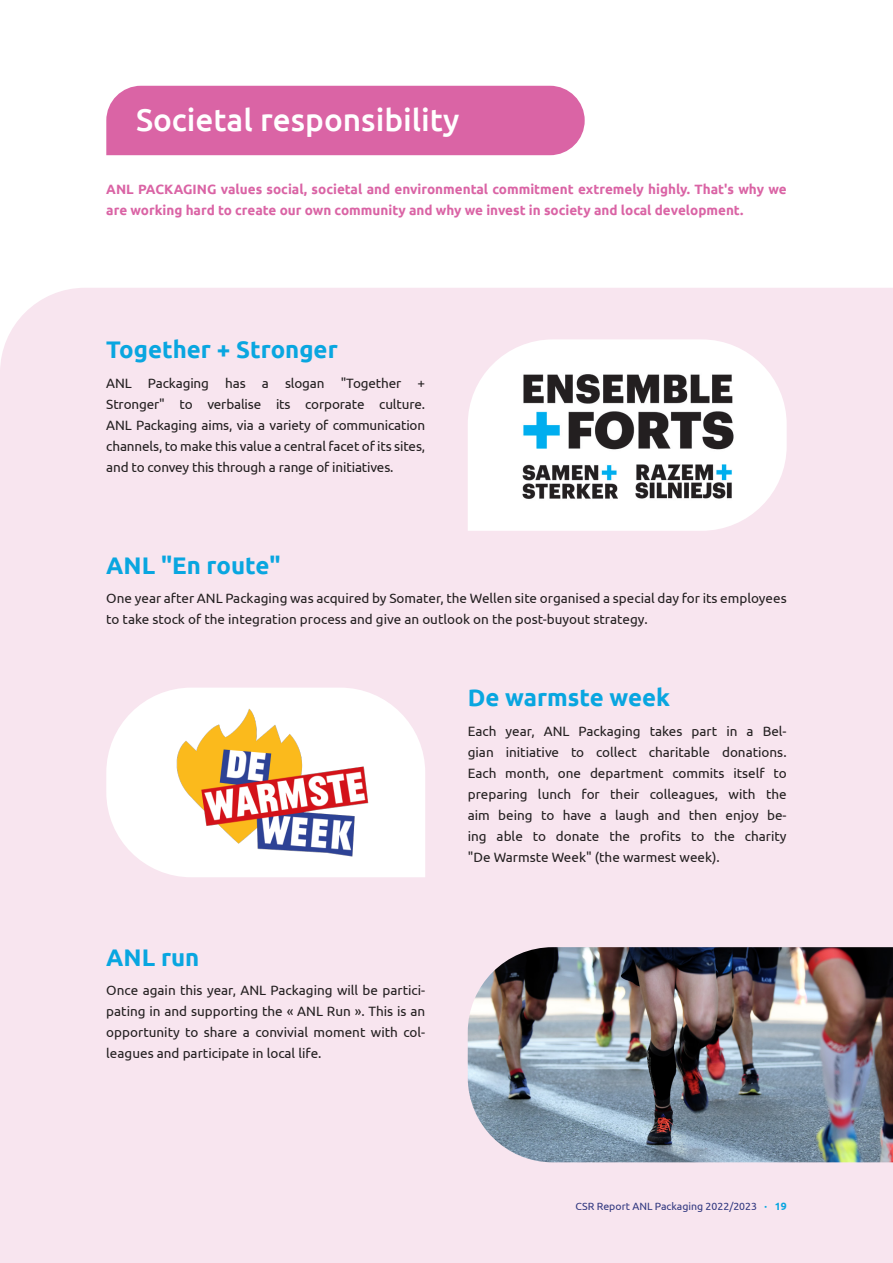
<style>
.page{position:relative;width:893px;height:1263px;background:#fff}
.page>*{position:absolute;margin:0;border:0;box-sizing:border-box;transform-origin:0 0}
.Titre_1{font:500 31.5px "Ubuntu";color:#fff}
.Titre_2{font:700 24px "Ubuntu";color:#09a6e0}
.texte_courant{font:13.5px/21px "Ubuntu";color:#231f20;text-align:justify}
.texte_courant-2{font:700 13.5px/21px "Ubuntu";color:#da64a5}
.t1{font:10.5px "Ubuntu";color:#313880}
.s1{font-weight:700;color:#09a6e0}
</style>
<div class="page">
<div style="left:106px;top:86px;width:479px;height:69px;background:#da64a5"></div>
<div style="left:0;top:288px;width:893px;height:975px;background:#f8e5ef"></div>
<svg style="left:468px;top:339px;width:319px;height:192px"></svg>
<img style="left:521px;top:372px;width:217px;height:79px">
<img style="left:520px;top:465px;width:98px;height:36px">
<img style="left:636px;top:465px;width:101px;height:39px">
<svg style="left:106px;top:688px;width:319px;height:189px"></svg>
<img style="left:171px;top:706px;width:199px;height:153px">
<img style="left:468px;top:947px;width:425px;height:215px">
<p class="Titre_1" style="left:136px;top:100px;width:325px">Societal responsibility</p>
<p class="texte_courant-2" style="left:106px;top:179px;width:682px">ANL PACKAGING values social, societal and environmental commitment extremely highly. That's why we are working hard to create our own community and why we invest in society and local development.</p>
<p class="Titre_2" style="left:106px;top:335px;width:233px">Together + Stronger</p>
<p class="texte_courant" style="left:106px;top:372px;width:320px">ANL Packaging has a slogan "Together + Stronger" to verbalise its corporate culture.<br>ANL Packaging aims, via a variety of communication channels, to make this value a central facet of its sites, and to convey this through a range of initiatives.</p>
<p class="Titre_2" style="left:106px;top:550px;width:176px">ANL "En route"</p>
<p class="texte_courant" style="left:106px;top:587px;width:682px">One year after ANL Packaging was acquired by Somater, the Wellen site organised a special day for its employees to take stock of the integration process and give an outlook on the post-buyout strategy.</p>
<p class="Titre_2" style="left:106px;top:943px;width:95px">ANL run</p>
<p class="texte_courant" style="left:106px;top:979px;width:320px">Once again this year, ANL Packaging will be partici&shy;pating in and supporting the « ANL Run ». This is an opportunity to share a convivial moment with col&shy;leagues and participate in local life.</p>
<p class="Titre_2" style="left:468px;top:683px;width:204px">De warmste week</p>
<p class="texte_courant" style="left:468px;top:720px;width:320px">Each year, ANL Packaging takes part in a Bel&shy;gian initiative to collect charitable donations.<br>Each month, one department commits itself to preparing lunch for their colleagues, with the aim being to have a laugh and then enjoy be&shy;ing able to donate the profits to the charity "De Warmste Week" (the warmest week).</p>
<p class="t1" style="left:576px;top:1199px;width:213px">CSR Report ANL Packaging 2022/2023 <span class="s1">· 19</span></p>
</div>
